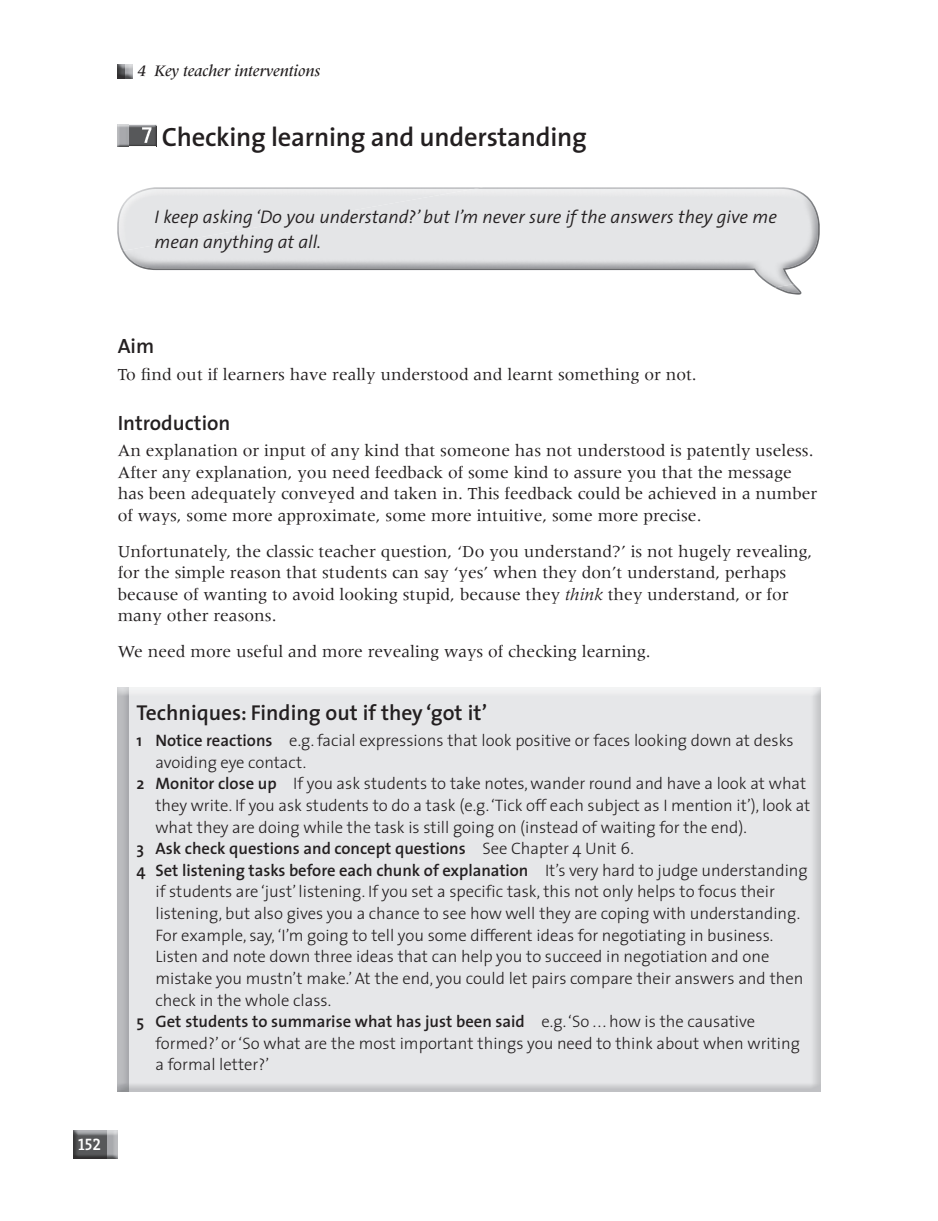
<style>
.page{position:relative;width:938px;height:1221px;background:#fff}
.page>*{position:absolute;margin:0;border:0;box-sizing:border-box;transform-origin:0 0}
.t1{font:600 26.6px "The Sans";letter-spacing:-.01em;color:#231f20}
.t2{font:600 21.7px "The Sans";color:#231f20}
.t3{font:600 20.82px "The Sans";color:#231f20}
.t4{font:italic 300 18.2px/25px "The Sans";color:#231f20}
.t5{font:17.5px/21.5px "Meridien LT Std";color:#231f20}
.t6{font:300 16.62px "The Sans";color:#231f20}
.t7{font:600 16.62px "The Sans";color:#231f20}
.t8{font:italic 500 16.62px "Meridien LT Std";color:#231f20}
.t9{font:16.62px "The Serif Semi Bold Caps";color:#fff}
.s1{font-style:italic}
.s2{font-weight:600}
.s3{font-weight:300}
</style>
<div class="page">
<svg style="left:118px;top:65px;width:14px;height:13px"></svg>
<img style="left:74px;top:1130px;width:44px;height:28px">
<img style="left:118px;top:125px;width:38px;height:21px">
<svg style="left:156px;top:127px;width:1px;height:19px"></svg>
<img style="left:142px;top:127px;width:9px;height:16px">
<img style="left:117px;top:187px;width:356px;height:64px">
<img style="left:774px;top:284px;width:27px;height:10px">
<img style="left:473px;top:187px;width:346px;height:97px">
<img style="left:122px;top:251px;width:655px;height:36px">
<svg style="left:118px;top:1089px;width:10px;height:2px"></svg>
<p class="t8" style="left:137px;top:62px;width:184px">4 Key teacher interventions</p>
<p class="t1" style="left:162px;top:115px;width:427px">Checking learning and understanding</p>
<p class="t4" style="left:154px;top:204px;width:624px">I keep asking ‘Do you understand?’ but I’m never sure if the answers they give me mean anything at all.</p>
<p class="t3" style="left:118px;top:329px;width:38px">Aim</p>
<p class="t5" style="left:118px;top:363px;width:580px">To nd out if learners have really understood and learnt something or not.</p>
<p class="t3" style="left:118px;top:405px;width:114px">Introduction</p>
<p class="t5" style="left:118px;top:439px;width:701px">An explanation or input of any kind that someone has not understood is patently useless.<br>After any explanation, you need feedback of some kind to assure you that the message has been adequately conveyed and taken in. This feedback could be achieved in a number of ways, some more approximate, some more intuitive, some more precise.</p>
<p class="t5" style="left:118px;top:540px;width:696px">Unfortunately, the classic teacher question, ‘Do you understand?’ is not hugely revealing, for the simple reason that students can say ‘yes’ when they don’t understand, perhaps because of wanting to avoid looking stupid, because they <span class="s1">think</span> they understand, or for many other reasons.</p>
<p class="t5" style="left:118px;top:640px;width:534px">We need more useful and more revealing ways of checking learning.</p>
<p class="t2" style="left:137px;top:694px;width:352px">Techniques: Finding out if they ‘got it’</p>
<p class="t6" style="left:137px;top:726px;width:658px"><span class="s2">1 Notice reactions</span> e.g. facial expressions that look positive or faces looking down at desks</p>
<p class="t6" style="left:155px;top:748px;width:152px">avoiding eye contact.</p>
<p class="t6" style="left:137px;top:770px;width:671px"><span class="s2">2 Monitor close up</span> If you ask students to take notes, wander round and have a look at what</p>
<p class="t6" style="left:155px;top:791px;width:656px">they write. If you ask students to do a task (e.g. ‘Tick off each subject as I mention it’), look at</p>
<p class="t6" style="left:155px;top:813px;width:593px">what they are doing while the task is still going on (instead of waiting for the end).</p>
<p class="t7" style="left:137px;top:834px;width:498px">3 Ask check questions and concept questions <span class="s3">See Chapter 4 Unit 6.</span></p>
<p class="t7" style="left:137px;top:856px;width:672px">4 Set listening tasks before each chunk of explanation <span class="s3">It’s very hard to judge understanding</span></p>
<p class="t6" style="left:155px;top:878px;width:621px">if students are ‘just’ listening. If you set a specific task, this not only helps to focus their</p>
<p class="t6" style="left:155px;top:899px;width:646px">listening, but also gives you a chance to see how well they are coping with understanding.</p>
<p class="t6" style="left:155px;top:921px;width:619px">For example, say, ‘I’m going to tell you some different ideas for negotiating in business.</p>
<p class="t6" style="left:155px;top:942px;width:615px">Listen and note down three ideas that can help you to succeed in negotiation and one</p>
<p class="t6" style="left:155px;top:964px;width:649px">mistake you mustn’t make.’ At the end, you could let pairs compare their answers and then</p>
<p class="t6" style="left:155px;top:986px;width:177px">check in the whole class.</p>
<p class="t7" style="left:137px;top:1007px;width:620px">5 Get students to summarise what has just been said <span class="s3">e.g. ‘So . . . how is the causative</span></p>
<p class="t6" style="left:155px;top:1029px;width:646px">formed?’ or ‘So what are the most important things you need to think about when writing</p>
<p class="t6" style="left:155px;top:1051px;width:115px">a formal letter?’</p>
<p class="t9" style="left:78px;top:1130px;width:24px">152</p>
</div>
